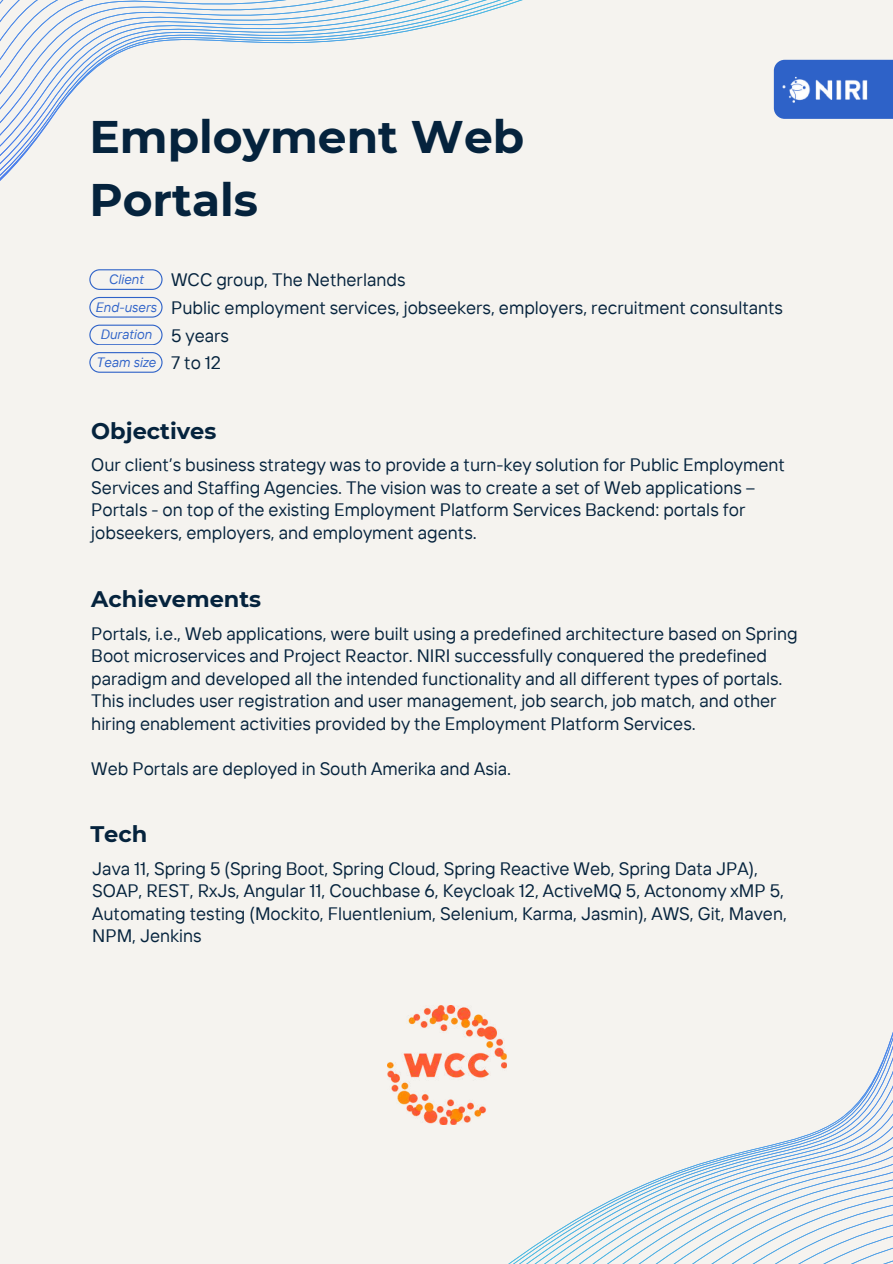
<style>
.page{position:relative;width:893px;height:1264px;background:#fff}
.page>*{position:absolute;margin:0;border:0;box-sizing:border-box;transform-origin:0 0}
.t1{font:700 45.6px/63.3px "Montserrat";color:#05233d}
.t2{font:700 22.5px "Montserrat";color:#05233d}
.t3{font:18px/22.5px "TT Interphases";color:#05233d}
.t4{font:italic 13.5px "TT Interphases";color:#2e62c8}
</style>
<div class="page">
<div style="left:0;top:0;width:892px;height:1263px;background:#f5f3ef"></div>
<div style="left:773px;top:60px;width:119px;height:59px;background:#2e62c8"></div>
<img style="left:782px;top:76px;width:86px;height:27px">
<svg style="left:0;top:0;width:782px;height:373px"></svg>
<svg style="left:440px;top:1035px;width:452px;height:228px"></svg>
<svg style="left:89px;top:269px;width:73px;height:20px"></svg>
<svg style="left:89px;top:352px;width:73px;height:20px"></svg>
<svg style="left:89px;top:324px;width:73px;height:21px"></svg>
<svg style="left:89px;top:297px;width:73px;height:20px"></svg>
<img style="left:387px;top:1005px;width:119px;height:119px">
<h1 class="t1" style="left:89px;top:105px;width:436px">Employment Web<br>Portals</h1>
<p class="t4" style="left:108px;top:270px;width:37px">Client</p>
<p class="t3" style="left:171px;top:268px;width:236px">WCC group, The Netherlands</p>
<p class="t4" style="left:95px;top:298px;width:63px">End-users</p>
<p class="t3" style="left:171px;top:296px;width:613px">Public employment services, jobseekers, employers, recruitment consultants</p>
<p class="t4" style="left:100px;top:326px;width:53px">Duration</p>
<p class="t3" style="left:171px;top:324px;width:59px">5 years</p>
<p class="t4" style="left:96px;top:353px;width:61px">Team size</p>
<p class="t3" style="left:171px;top:351px;width:52px">7to 12</p>
<p class="t2" style="left:91px;top:417px;width:127px">Objectives</p>
<p class="t3" style="left:91px;top:453px;width:695px">Our client’s business strategy was to provide a turn-key solution for Public Employment Services and Staffing Agencies. The vision was to create a set of Web applications – Portals - on top of the existing Employment Platform Services Backend: portals for jobseekers, employers, and employment agents.</p>
<p class="t2" style="left:91px;top:585px;width:171px">Achievements</p>
<p class="t3" style="left:91px;top:621px;width:707px">Portals, i.e., Web applications, were built using a predefined architecture based on Spring Boot microservices and Project Reactor. NIRI successfully conquered the predefined paradigm and developed all the intended functionality and all different types of portals.<br>This includes user registration and user management, job search, job match, and other hiring enablement activities provided by the Employment Platform Services.</p>
<p class="t3" style="left:91px;top:756px;width:421px">Web Portals are deployed in South Amerika and Asia.</p>
<p class="t2" style="left:90px;top:820px;width:58px">Tech</p>
<p class="t3" style="left:92px;top:856px;width:696px">Java 11, Spring 5 (Spring Boot, Spring Cloud, Spring Reactive Web, Spring Data JPA), SOAP, REST, RxJs, Angular 11, Couchbase 6, Keycloak 12, ActiveMQ 5, Actonomy xMP 5, Automating testing (Mockito, Fluentlenium, Selenium, Karma, Jasmin), AWS, Git, Maven, NPM, Jenkins</p>
</div>
